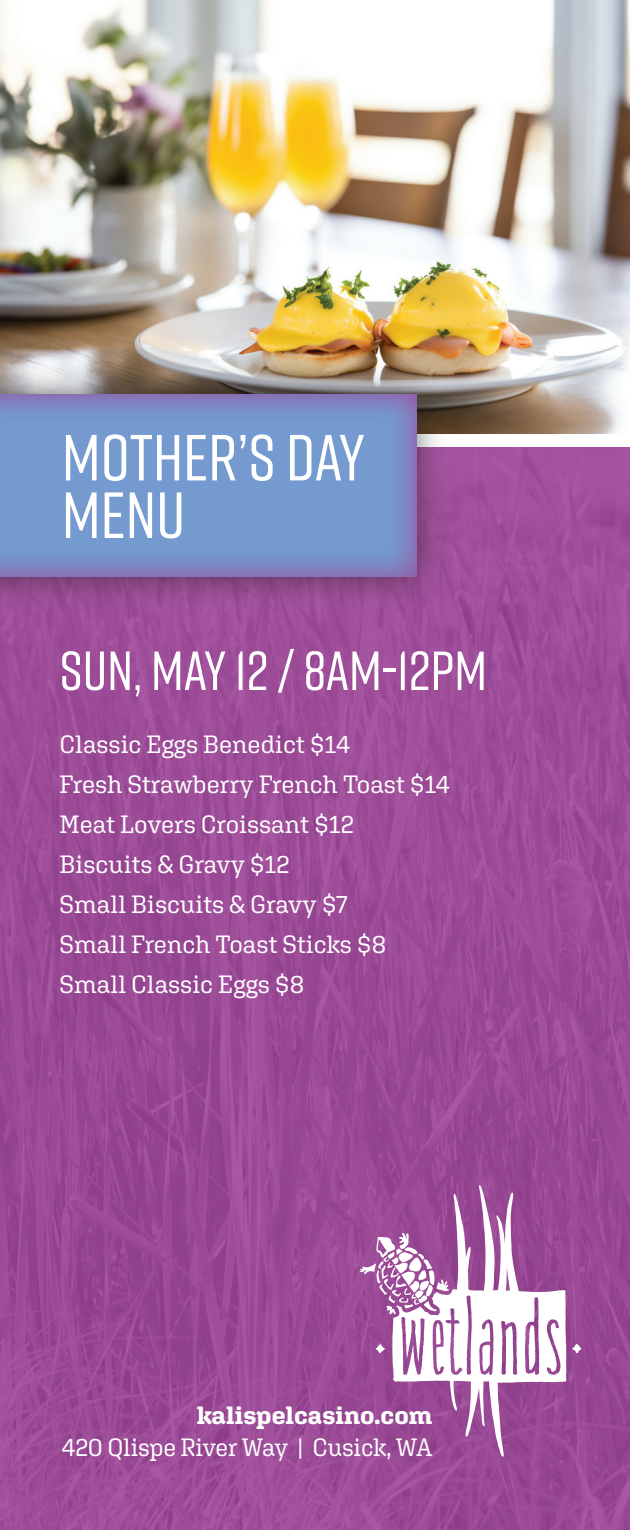
<style>
.page{position:relative;width:630px;height:1530px;background:#fff}
.page>*{position:absolute;margin:0;border:0;box-sizing:border-box;transform-origin:0 0}
.t1{font:500 65px/57.5px "Rift";color:#fff}
.t2{font:500 55px "Rift";color:#fff}
.t3{font:25px/40px "Aglet Slab";letter-spacing:-.005em;color:#fff}
.t4{font:700 25px "Aglet Slab";color:#fff}
</style>
<div class="page">
<img style="left:0;top:0;width:630px;height:433px">
<div style="left:0;top:448px;width:630px;height:1082px;background:#9f4599"></div>
<div style="left:0;top:363px;width:447px;height:246px;background:#231f20;opacity:.6"></div>
<div style="left:0;top:386px;width:418px;height:195px;background:#9f4599;opacity:.8"></div>
<svg style="left:392px;top:1185px;width:174px;height:272px"></svg>
<svg style="left:436px;top:1323px;width:5px;height:21px"></svg>
<svg style="left:529px;top:1325px;width:6px;height:45px"></svg>
<svg style="left:376px;top:1344px;width:9px;height:9px"></svg>
<svg style="left:572px;top:1344px;width:9px;height:9px"></svg>
<svg style="left:360px;top:1232px;width:89px;height:83px"></svg>
<h1 class="t1" style="left:62px;top:427px;width:305px">MOTHER’S DAY<br>MENU</h1>
<h2 class="t2" style="left:60px;top:632px;width:429px">SUN, MAY 12 / 8AM-12PM</h2>
<p class="t3" style="left:60px;top:723px;width:392px">Classic Eggs Benedict $14<br>Fresh Strawberry French Toast $14<br>Meat Lovers Croissant $12<br>Biscuits &amp; Gravy $12<br>Small Biscuits &amp; Gravy $7<br>Small French Toast Sticks $8<br>Small Classic Eggs $8</p>
<p class="t4" style="left:197px;top:1400px;width:237px">kalispelcasino.com</p>
<p class="t3" style="left:62px;top:1427px;width:372px">420 Qlispe River Way | Cusick, WA</p>
</div>
